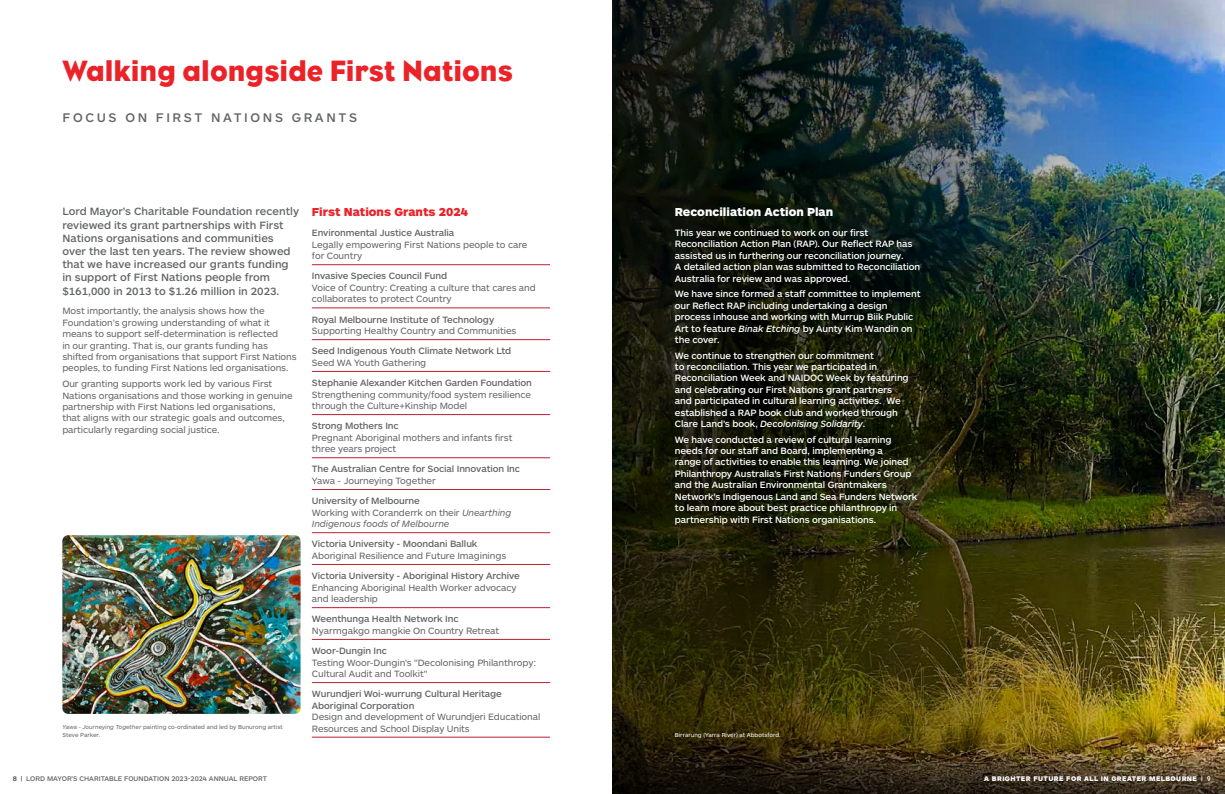
<style>
.page{position:relative;width:1225px;height:794px;background:#fff}
.page>*{position:absolute;margin:0;border:0;box-sizing:border-box;transform-origin:0 0}
.t1{font:30px "Eagle";color:#eb2227}
.t2{font:500 13px "ARS Maquette Pro";letter-spacing:.2em;color:#636467}
.t3{font:900 12px "ARS Maquette Pro";color:#fff}
.t4{font:900 12px "ARS Maquette Pro";color:#eb2227}
.t5{font:500 11px/13.2px "ARS Maquette Pro";color:#636467}
.t6{font:9.5px/11.4px "ARS Maquette Pro";letter-spacing:-.01em;color:#636467}
.t7{font:500 9.5px/11.4px "ARS Maquette Pro";letter-spacing:-.01em;color:#fff}
.t8{font:500 9.5px/11.4px "ARS Maquette Pro";letter-spacing:-.01em;color:#636467}
.t9{font:italic 9.5px/11.4px "ARS Maquette Pro";letter-spacing:-.01em;color:#636467}
.t10{font:500 7px "ARS Maquette Pro";color:#636467}
.t11{font:900 7px "ARS Maquette Pro";letter-spacing:.06em;color:#fff}
.t12{font:6px "ARS Maquette Pro";color:#636467}
.t13{font:6px "ARS Maquette Pro";color:#fff}
.s1{font-weight:500;font-style:normal}
.s2{font-style:normal}
.s3{font-style:italic}
.s4{font-weight:700}
.s5{font-weight:500}
</style>
<div class="page">
<hr style="left:312px;top:264px;width:238px;height:1px;background:#bd202e">
<hr style="left:312px;top:308px;width:238px;height:1px;background:#bd202e">
<hr style="left:312px;top:339px;width:238px;height:1px;background:#bd202e">
<hr style="left:312px;top:371px;width:238px;height:1px;background:#bd202e">
<hr style="left:312px;top:414px;width:238px;height:1px;background:#bd202e">
<hr style="left:312px;top:457px;width:238px;height:1px;background:#bd202e">
<hr style="left:312px;top:489px;width:238px;height:1px;background:#bd202e">
<hr style="left:312px;top:532px;width:238px;height:1px;background:#bd202e">
<hr style="left:312px;top:564px;width:238px;height:1px;background:#bd202e">
<hr style="left:312px;top:607px;width:238px;height:1px;background:#bd202e">
<hr style="left:312px;top:639px;width:238px;height:1px;background:#bd202e">
<hr style="left:312px;top:682px;width:238px;height:1px;background:#bd202e">
<hr style="left:312px;top:737px;width:238px;height:1px;background:#bd202e">
<img style="left:62px;top:535px;width:238px;height:179px">
<img style="left:612px;top:0;width:613px;height:751px">
<svg style="left:612px;top:751px;width:613px;height:43px;background:#382c1a"></svg>
<h1 class="t1" style="left:63px;top:52px;width:452px">Walking alongside First Nations</h1>
<h2 class="t2" style="left:63px;top:109px;width:296px">FOCUS ON FIRST NATIONS GRANTS</h2>
<p class="t5" style="left:62px;top:204px;width:238px">Lord Mayor’s Charitable Foundation recently reviewed its grant partnerships with First Nations organisations and communities over the last ten years. The review showed that we have increased our grants funding in support of First Nations people from $161,000 in 2013 to $1.26 million in 2023.</p>
<p class="t6" style="left:62px;top:305px;width:236px">Most importantly, the analysis shows how the Foundation’s growing understanding of what it means to support self-determination is reflected<br>in our granting. That is, our grants funding has shifted from organisations that support First Nations peoples, to funding First Nations led organisations.</p>
<p class="t6" style="left:62px;top:378px;width:232px">Our granting supports work led by various First Nations organisations and those working in genuine partnership with First Nations led organisations, that aligns with our strategic goals and outcomes, particularly regarding social justice.</p>
<p class="t4" style="left:312px;top:204px;width:158px">First Nations Grants 2024</p>
<p class="t8" style="left:312px;top:227px;width:144px">Environmental Justice Australia</p>
<p class="t6" style="left:312px;top:238px;width:217px">Legally empowering First Nations people to care for Country</p>
<p class="t8" style="left:312px;top:270px;width:137px">Invasive Species Council Fund</p>
<p class="t6" style="left:312px;top:281px;width:225px">Voice of Country: Creating a culture that cares and collaborates to protect Country</p>
<p class="t8" style="left:312px;top:313px;width:184px">Royal Melbourne Institute of Technology</p>
<p class="t6" style="left:312px;top:324px;width:206px">Supporting Healthy Country and Communities</p>
<p class="t8" style="left:312px;top:345px;width:201px">Seed Indigenous Youth Climate Network Ltd</p>
<p class="t6" style="left:312px;top:356px;width:116px">Seed WA Youth Gathering</p>
<p class="t8" style="left:312px;top:376px;width:221px">Stephanie Alexander Kitchen Garden Foundation</p>
<p class="t6" style="left:312px;top:388px;width:221px">Strengthening community/food system resilience through the Culture+Kinship Model</p>
<p class="t8" style="left:312px;top:420px;width:88px">Strong Mothers Inc</p>
<p class="t6" style="left:312px;top:431px;width:202px">Pregnant Aboriginal mothers and infants first three years project</p>
<p class="t8" style="left:312px;top:463px;width:210px">The Australian Centre for Social Innovation Inc</p>
<p class="t6" style="left:312px;top:474px;width:125px">Yawa - Journeying Together</p>
<p class="t9" style="left:312px;top:495px;width:201px"><span class="s1">University of Melbourne<br></span><span class="s2">Working with Coranderrk on their</span> Unearthing<br>Indigenous foods of Melbourne</p>
<p class="t8" style="left:312px;top:538px;width:167px">Victoria University - Moondani Balluk</p>
<p class="t6" style="left:312px;top:549px;width:196px">Aboriginal Resilience and Future Imaginings</p>
<p class="t8" style="left:312px;top:569px;width:210px">Victoria University - Aboriginal History Archive</p>
<p class="t6" style="left:312px;top:581px;width:206px">Enhancing Aboriginal Health Worker advocacy and leadership</p>
<p class="t8" style="left:312px;top:613px;width:148px">Weenthunga Health Network Inc</p>
<p class="t6" style="left:312px;top:624px;width:189px">Nyarrngakgo mangkie On Country Retreat</p>
<p class="t8" style="left:312px;top:644px;width:77px">Woor-Dungin Inc</p>
<p class="t6" style="left:312px;top:656px;width:226px">Testing Woor-Dungin's "Decolonising Philanthropy:<br>Cultural Audit and Toolkit"</p>
<p class="t8" style="left:312px;top:688px;width:191px">Wurundjeri Woi-wurrung Cultural Heritage<br>Aboriginal Corporation</p>
<p class="t6" style="left:312px;top:710px;width:230px">Design and development of Wurundjeri Educational</p>
<p class="t12" style="left:62px;top:723px;width:222px"><span class="s3">Yawa - Journeying Together</span> painting co-ordinated and led by Bunurong artist</p>
<p class="t6" style="left:312px;top:722px;width:159px">Resources and School Display Units</p>
<p class="t12" style="left:62px;top:731px;width:39px">Steve Parker.</p>
<p class="t3" style="left:675px;top:204px;width:160px">Reconciliation Action Plan</p>
<p class="t7" style="left:675px;top:226px;width:247px">This year we continued to work on our first Reconciliation Action Plan (RAP). Our Reflect RAP has assisted us in furthering our reconciliation journey.<br>A detailed action plan was submitted to Reconciliation Australia for review and was approved.</p>
<p class="t7" style="left:675px;top:288px;width:247px">We have since formed a staff committee to implement our Reflect RAP including undertaking a design process inhouse and working with Murrup Biik Public Art to feature <span class="s3">Binak Etching</span> by Aunty Kim Wandin on the cover.</p>
<p class="t7" style="left:675px;top:349px;width:235px">We continue to strengthen our commitment<br>to reconciliation. This year we participated in Reconciliation Week and NAIDOC Week by featuring and celebrating our First Nations grant partners and participated in cultural learning activities. We established a RAP book club and worked through Clare Land’s book, <span class="s3">Decolonising Solidarity</span>.</p>
<p class="t7" style="left:675px;top:433px;width:244px">We have conducted a review of cultural learning needs for our staff and Board, implementing a<br>range of activities to enable this learning. We joined Philanthropy Australia’s First Nations Funders Group and the Australian Environmental Grantmakers Network’s Indigenous Land and Sea Funders Network to learn more about best practice philanthropy in partnership with First Nations organisations.</p>
<p class="t13" style="left:675px;top:731px;width:107px">Birrarung (Yarra River) at Abbotsford.</p>
<p class="t10" style="left:13px;top:774px;width:256px"><span class="s4">8 |</span> LORD MAYOR’S CHARITABLE FOUNDATION 2023-2024 ANNUAL REPORT</p>
<p class="t11" style="left:984px;top:774px;width:228px">A BRIGHTER FUTURE FOR ALL IN GREATER MELBOURNE <span class="s5">| 9</span></p>
</div>
